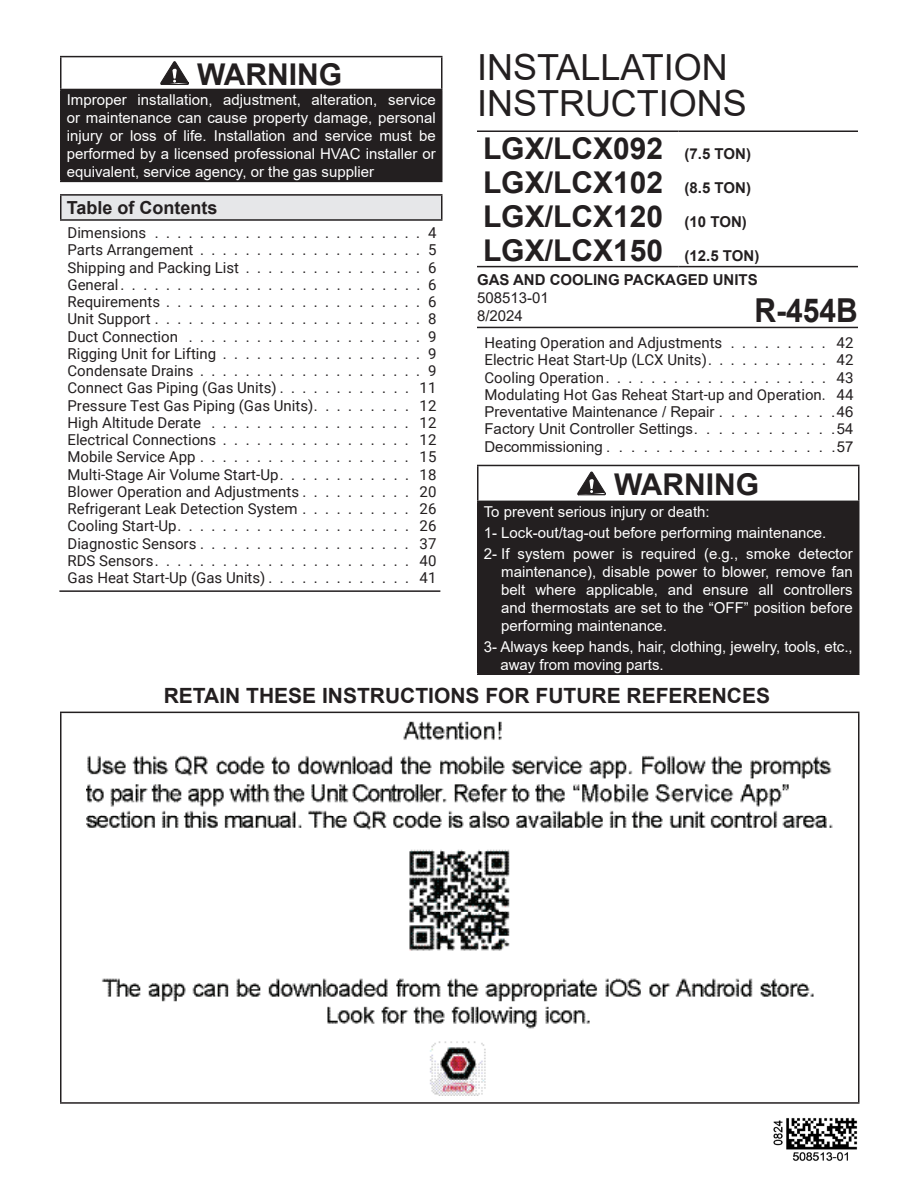
<style>
.page{position:relative;width:918px;height:1188px;background:#fff}
.page>*{position:absolute;margin:0;border:0;box-sizing:border-box;transform-origin:0 0}
.t1{font:36px/35.4px "Arial";color:#231f20}
.t2{font:700 33px "Arial";color:#231f20;scale:.91 1}
.Table_Bold{font:700 30px "Arial";color:#231f20}
.WARNING_20pt{font:700 30px "Arial";color:#231f20}
.Paragraph{font:700 21px "Arial";color:#231f20}
.Header_1{font:700 18px "Arial";color:#231f20}
.t3{font:15px "Roboto";color:#231f20}
.White_10pt{font:15px/18px "Arial";color:#fff;text-align:justify}
.t4{font:15px "Arial";color:#231f20}
.Paragraph-2{font:700 15px/18px "Arial";color:#231f20}
.s1{font-weight:400}
</style>
<div class="page">
<img style="left:773px;top:1118px;width:85px;height:43px">
<hr style="left:477px;top:130px;width:202px;height:2px;background:#231f20">
<hr style="left:679px;top:130px;width:179px;height:2px;background:#231f20">
<hr style="left:477px;top:266px;width:202px;height:1px;background:#231f20">
<hr style="left:679px;top:266px;width:179px;height:1px;background:#231f20">
<div style="left:61px;top:89px;width:381px;height:92px;background:#231f20"></div>
<hr style="left:60px;top:56px;width:382px;height:1px;background:#231f20">
<hr style="left:60px;top:57px;width:2px;height:32px;background:#231f20">
<hr style="left:441px;top:57px;width:1px;height:32px;background:#231f20">
<hr style="left:60px;top:89px;width:382px;height:1px;background:#231f20">
<hr style="left:60px;top:90px;width:2px;height:91px;background:#231f20">
<hr style="left:60px;top:181px;width:382px;height:1px;background:#231f20">
<svg style="left:160px;top:61px;width:29px;height:24px"></svg>
<div style="left:61px;top:195px;width:381px;height:25px;background:#e6e7e9"></div>
<hr style="left:60px;top:194px;width:382px;height:2px;background:#231f20">
<hr style="left:60px;top:196px;width:2px;height:23px;background:#231f20">
<svg style="left:441px;top:196px;width:1px;height:23px"></svg>
<hr style="left:60px;top:219px;width:382px;height:2px;background:#231f20">
<div style="left:478px;top:501px;width:381px;height:173px;background:#231f20"></div>
<hr style="left:477px;top:465px;width:383px;height:1px;background:#231f20">
<hr style="left:477px;top:466px;width:1px;height:35px;background:#231f20">
<hr style="left:858px;top:466px;width:2px;height:35px;background:#231f20">
<hr style="left:477px;top:501px;width:383px;height:1px;background:#231f20">
<hr style="left:477px;top:502px;width:1px;height:172px;background:#231f20">
<hr style="left:858px;top:502px;width:2px;height:172px;background:#231f20">
<hr style="left:477px;top:674px;width:383px;height:1px;background:#231f20">
<svg style="left:577px;top:471px;width:29px;height:25px"></svg>
<hr style="left:60px;top:712px;width:800px;height:1px;background:#231f20">
<hr style="left:60px;top:713px;width:2px;height:389px;background:#231f20">
<hr style="left:858px;top:713px;width:2px;height:389px;background:#231f20">
<hr style="left:60px;top:1102px;width:800px;height:2px;background:#231f20">
<img style="left:86px;top:721px;width:747px;height:374px">
<hr style="left:59px;top:590px;width:381px;height:2px;background:#231f20">
<hr style="left:477px;top:327px;width:381px;height:1px;background:#231f20">
<h1 class="t1" style="left:477px;top:50px;width:271px">INSTALLATION<br>INSTRUCTIONS</h1>
<p class="Table_Bold" style="left:483px;top:127px;width:182px">LGX/LCX092</p>
<p class="Paragraph-2" style="left:685px;top:145px;width:68px">(7.5 TON)</p>
<p class="Table_Bold" style="left:483px;top:161px;width:182px">LGX/LCX102</p>
<p class="Paragraph-2" style="left:685px;top:179px;width:68px">(8.5 TON)</p>
<p class="Table_Bold" style="left:483px;top:195px;width:182px">LGX/LCX120</p>
<p class="Paragraph-2" style="left:685px;top:213px;width:64px">(10 TON)</p>
<p class="Table_Bold" style="left:483px;top:229px;width:182px">LGX/LCX150</p>
<p class="Paragraph-2" style="left:685px;top:247px;width:76px">(12.5 TON)</p>
<p class="Paragraph-2" style="left:477px;top:271px;width:282px">GAS AND COOLING PACKAGED UNITS<br><span class="s1">508513-01<br>8/2024</span></p>
<p class="WARNING_20pt" style="left:197px;top:53px;width:146px">WARNING</p>
<p class="White_10pt" style="left:67px;top:91px;width:370px">Improper installation, adjustment, alteration, service or maintenance can cause property damage, personal injury or loss of life. Installation and service must be performed by a licensed professional HVAC installer or equivalent, service agency, or the gas supplier</p>
<p class="Header_1" style="left:67px;top:195px;width:152px">Table of Contents</p>
<p class="t3" style="left:68px;top:222px;width:80px">Dimensions</p>
<p class="t3" style="left:428px;top:222px;width:10px">4</p>
<p class="t3" style="left:68px;top:239px;width:128px">Parts Arrangement</p>
<p class="t3" style="left:428px;top:239px;width:10px">5</p>
<p class="t3" style="left:68px;top:257px;width:173px">Shipping and Packing List</p>
<p class="t3" style="left:428px;top:257px;width:10px">6</p>
<p class="t3" style="left:68px;top:274px;width:371px">General . . . . . . . . . . . . . . . . . . . . . . . . . . . 6</p>
<p class="t3" style="left:68px;top:291px;width:94px">Requirements</p>
<p class="t3" style="left:428px;top:291px;width:10px">6</p>
<p class="t3" style="left:68px;top:308px;width:85px">Unit Support</p>
<p class="t3" style="left:428px;top:308px;width:10px">8</p>
<p class="t3" style="left:68px;top:326px;width:112px">Duct Connection</p>
<p class="t3" style="left:428px;top:326px;width:10px">9</p>
<p class="t3" style="left:68px;top:343px;width:150px">Rigging Unit for Lifting</p>
<p class="t3" style="left:428px;top:343px;width:10px">9</p>
<p class="t3" style="left:68px;top:360px;width:128px">Condensate Drains</p>
<p class="t3" style="left:428px;top:360px;width:10px">9</p>
<p class="t3" style="left:68px;top:377px;width:371px">Connect Gas Piping (Gas Units) . . . . . . . . . . . . 11</p>
<p class="t3" style="left:68px;top:395px;width:371px">Pressure Test Gas Piping (Gas Units) . . . . . . . . . 12</p>
<p class="t3" style="left:68px;top:412px;width:135px">High Altitude Derate</p>
<p class="t3" style="left:420px;top:412px;width:18px">12</p>
<p class="t3" style="left:68px;top:429px;width:150px">Electrical Connections</p>
<p class="t3" style="left:420px;top:429px;width:18px">12</p>
<p class="t3" style="left:68px;top:446px;width:130px">Mobile Service App</p>
<p class="t3" style="left:420px;top:446px;width:18px">15</p>
<p class="t3" style="left:68px;top:464px;width:371px">Multi-Stage Air Volume Start-Up . . . . . . . . . . . . 18</p>
<p class="t3" style="left:68px;top:481px;width:371px">Blower Operation and Adjustments . . . . . . . . . . 20</p>
<p class="t3" style="left:68px;top:498px;width:232px">Refrigerant Leak Detection System</p>
<p class="t3" style="left:420px;top:498px;width:18px">26</p>
<p class="t3" style="left:68px;top:515px;width:371px">Cooling Start-Up . . . . . . . . . . . . . . . . . . . . . 26</p>
<p class="t3" style="left:68px;top:533px;width:130px">Diagnostic Sensors</p>
<p class="t3" style="left:420px;top:533px;width:18px">37</p>
<p class="t3" style="left:68px;top:550px;width:371px">RDS Sensors . . . . . . . . . . . . . . . . . . . . . . . 40</p>
<p class="t3" style="left:68px;top:567px;width:371px">Gas Heat Start-Up (Gas Units) . . . . . . . . . . . . . 41</p>
<p class="t2" style="left:755px;top:287px;width:115px">R-454B</p>
<p class="t3" style="left:484px;top:332px;width:239px">Heating Operation and Adjustments</p>
<p class="t3" style="left:837px;top:332px;width:18px">42</p>
<p class="t3" style="left:484px;top:349px;width:371px">Electric Heat Start-Up (LCX Units) . . . . . . . . . . . 42</p>
<p class="t3" style="left:484px;top:367px;width:371px">Cooling Operation . . . . . . . . . . . . . . . . . . . . 43</p>
<p class="t3" style="left:484px;top:384px;width:371px">Modulating Hot Gas Reheat Start-up and Operation . 44</p>
<p class="t4" style="left:484px;top:401px;width:370px">Preventative Maintenance / Repair . . . . . . . . . .46</p>
<p class="t4" style="left:484px;top:419px;width:370px">Factory Unit Controller Settings . . . . . . . . . . . 54</p>
<p class="t4" style="left:484px;top:436px;width:370px">Decommissioning.................. 57</p>
<p class="WARNING_20pt" style="left:614px;top:464px;width:146px">WARNING</p>
<p class="White_10pt" style="left:484px;top:502px;width:227px">To prevent serious injury or death:</p>
<p class="White_10pt" style="left:484px;top:523px;width:344px">1- Lock-out/tag-out before performing maintenance.</p>
<p class="White_10pt" style="left:501px;top:544px;width:353px;text-indent:-18px">2- If system power is required (e.g., smoke detector maintenance), disable power to blower, remove fan belt where applicable, and ensure all controllers and thermostats are set to the “OFF” position before performing maintenance.</p>
<p class="White_10pt" style="left:500px;top:637px;width:354px;text-indent:-17px">3- Always keep hands, hair, clothing, jewelry, tools, etc., away from moving parts.</p>
<p class="Paragraph" style="left:164px;top:681px;width:608px">RETAIN THESE INSTRUCTIONS FOR FUTURE REFERENCES</p>
</div>
